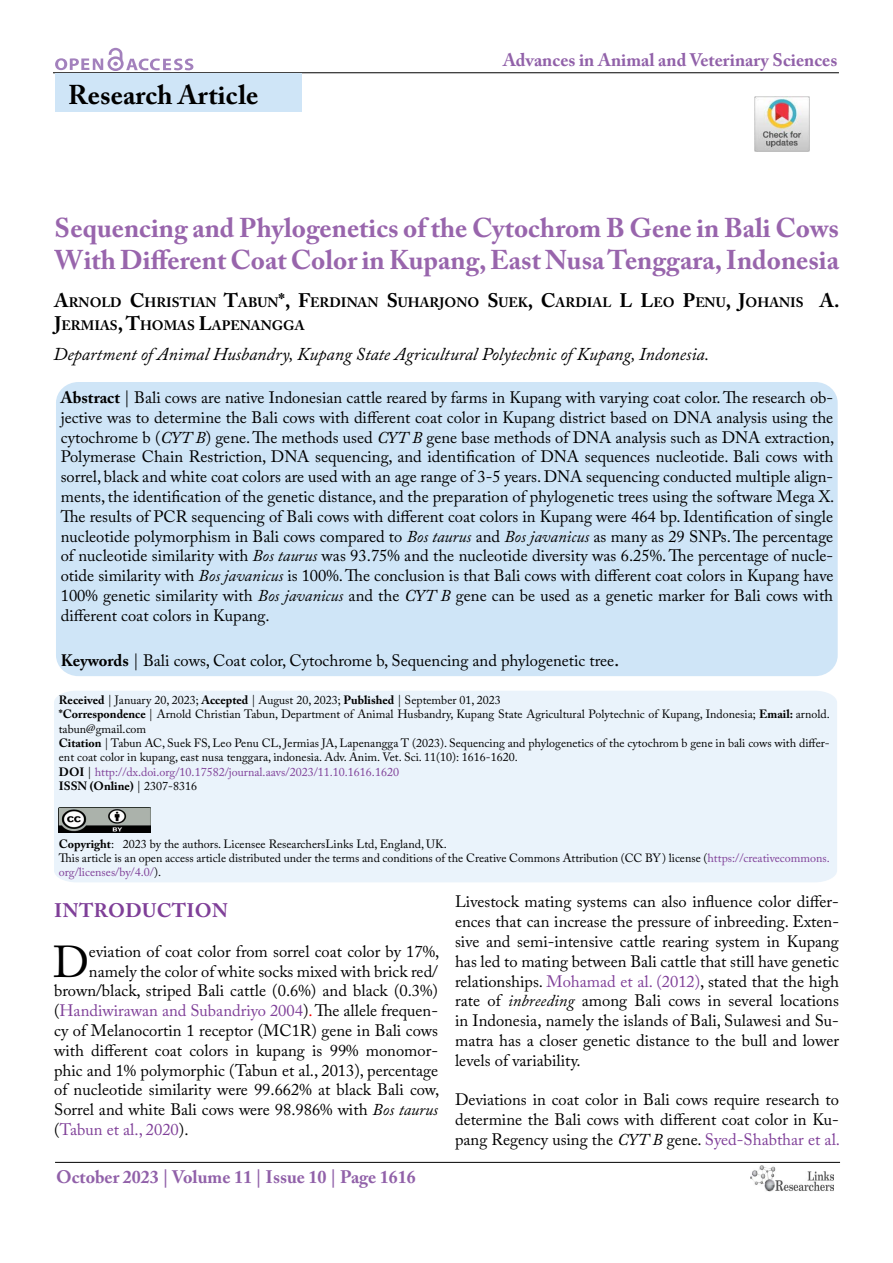
<style>
.page{position:relative;width:893px;height:1263px;background:#fff}
.page>*{position:absolute;margin:0;border:0;box-sizing:border-box;transform-origin:0 0}
.t1{font:44.4px "Adobe Caslon Pro";color:#000}
.t2{font:700 27px/32.4px "Adobe Caslon Pro";color:#7f3f98}
.t3{font:700 27px "Adobe Caslon Pro";letter-spacing:.005em;color:#000}
.t4{font:700 19.5px "Adobe Caslon Pro";letter-spacing:.025em;color:#7f3f98}
.t5{font:italic 18px "Adobe Caslon Pro";color:#000}
.t6{font:700 18px "Adobe Caslon Pro";color:#9161a9}
.t7{font:16.5px/19.8px "Adobe Caslon Pro";color:#000;text-align:justify}
.t8{font:16.5px "Adobe Caslon Pro";color:#7f3f98}
.t9{font:700 13.65px/23.4px "Adobe Caslon Pro";color:#000}
.t10{font:12px/14.4px "Adobe Caslon Pro";color:#000}
.s1{font-size:19.5px}
.s2{font-weight:700}
.s3{font-style:italic}
.s4{font-size:21px;color:#0d0d0d}
.s5{color:#7f3f98}
.s6{color:#000}
.s7{color:#f00}
</style>
<div class="page">
<hr style="left:53px;top:72px;width:786px;height:1px;background:#000">
<hr style="left:55px;top:1162px;width:785px;height:1px;background:#000">
<svg style="left:55px;top:48px;width:138px;height:23px"></svg>
<img style="left:750px;top:1166px;width:83px;height:26px">
<div style="left:55px;top:74px;width:247px;height:38px;background:#cfe5f7"></div>
<div style="left:56px;top:382px;width:782px;height:294px;background:#cfe5f7;border-radius:22px"></div>
<div style="left:54px;top:691px;width:783px;height:191px;background:#eaf3fb"></div>
<img style="left:59px;top:807px;width:91px;height:25px">
<img style="left:754px;top:96px;width:55px;height:56px">
<h2 class="t3" style="left:68px;top:79px;width:192px">Research Article</h2>
<p class="t6" style="left:503px;top:50px;width:336px">Advances in Animal and Veterinary Sciences</p>
<h2 class="t2" style="left:55px;top:211px;width:786px">Sequencing and Phylogenetics of the Cytochrom B Gene in Bali Cows<br>With Different Coat Color in Kupang, East Nusa Tenggara, Indonesia</h2>
<p class="t9" style="left:55px;top:290px;width:786px"><span class="s1">A</span>RNOLD <span class="s1">C</span>HRISTIAN <span class="s1">T</span>ABUN<span class="s1">*, F</span>ERDINAN <span class="s1">S</span>UHARJONO <span class="s1">S</span>UEK<span class="s1">, C</span>ARDIAL <span class="s1">L L</span>EO <span class="s1">P</span>ENU<span class="s1">, J</span>OHANIS <span class="s1">A.<br>J</span>ERMIAS<span class="s1">, T</span>HOMAS <span class="s1">L</span>AP ENANGGA</p>
<p class="t5" style="left:53px;top:343px;width:657px">Department of Animal Husbandry, Kupang State Agricultural Polytechnic of Kupang, Indonesia.</p>
<p class="t7" style="left:61px;top:387px;width:775px"><span class="s2">Abstract</span> | Bali cows are native Indonesian cattle reared by farms in Kupang with varying coat color. The research ob&shy;jective was to determine the Bali cows with different coat color in Kupang district based on DNA analysis using the cytochrome b (<span class="s3">CYT B</span>) gene. The methods used <span class="s3">CYT B</span> gene base methods of DNA analysis such as DNA extraction, Polymerase Chain Restriction, DNA sequencing, and identification of DNA sequences nucleotide. Bali cows with sorrel, black and white coat colors are used with an age range of 3-5 years. DNA sequencing conducted multiple align&shy;ments, the identification of the genetic distance, and the preparation of phylogenetic trees using the software Mega X.<br>The results of PCR sequencing of Bali cows with different coat colors in Kupang were 464 bp. Identification of single nucleotide polymorphism in Bali cows compared to <span class="s3">Bos taurus</span> and <span class="s3">Bos javanicus</span> as many as 29 SNPs. The percentage of nucleotide similarity with <span class="s3">Bos taurus</span> was 93.75% and the nucleotide diversity was 6.25%. The percentage of nucle&shy;otide similarity with <span class="s3">Bos javanicus</span> is 100%. The conclusion is that Bali cows with different coat colors in Kupang have 100% genetic similarity with <span class="s3">Bos javanicus</span> and the <span class="s3">CYT B</span> gene can be used as a genetic marker for Bali cows with different coat colors in Kupang.</p>
<p class="t7" style="left:61px;top:650px;width:560px"><span class="s2">Keywords</span> | Bali cows, Coat color, Cytochrome b, Sequencing and phylogenetic tree<span class="s4">.</span></p>
<p class="t10" style="left:59px;top:692px;width:772px"><span class="s2">Received</span> | January 20, 2023; <span class="s2">Accepted</span> | August 20, 2023; <span class="s2">Published</span> | September 01, 2023<br><span class="s2">*Correspondence</span> | Arnold Christian Tabun, Department of Animal Husbandry, Kupang State Agricultural Polytechnic of Kupang, Indonesia; <span class="s2">Email:</span> arnold. tabun@gmail.com<br><span class="s2">Citation</span> | Tabun AC, Suek FS, Leo Penu CL, Jermias JA, Lapenangga T (2023). Sequencing and phylogenetics of the cytochrom b gene in bali cows with differ&shy;ent coat color in kupang, east nusa tenggara, indonesia. Adv. Anim. Vet. Sci. 11(10): 1616-1620.<br><span class="s2">DOI</span> | <span class="s5">http://dx.doi.org/10.17582/journal.aavs/2023/11.10.1616.1620<br></span><span class="s2">ISSN (Online)</span> | 2307-8316</p>
<p class="t10" style="left:59px;top:836px;width:772px"><span class="s2">Copyright</span>: 2023 by the authors. Licensee ResearchersLinks Ltd, England, UK.<br>This article is an open access article distributed under the terms and conditions of the Creative Commons Attribution (CC BY) license (<span class="s5">https://creativecommons. org/licenses/by/4.0/</span>).</p>
<p class="t4" style="left:54px;top:899px;width:175px">Introduction</p>
<h1 class="t1" style="left:53px;top:935px;width:38px">D</h1>
<p class="t7" style="left:89px;top:941px;width:352px">eviation of coat color from sorrel coat color by 17%,</p>
<p class="t7" style="left:89px;top:961px;width:351px">namely the color of white socks mixed with brick red/</p>
<p class="t7" style="left:54px;top:981px;width:385px">brown/black, striped Bali cattle (0.6%) and black (0.3%)</p>
<p class="t8" style="left:54px;top:1001px;width:385px"><span class="s6">(</span>Handiwirawan and Subandriyo 2004<span class="s6">)</span><span class="s7">.</span> <span class="s6">The allele frequen-</span></p>
<p class="t7" style="left:54px;top:1020px;width:385px">cy of Melanocortin 1 receptor (MC1R) gene in Bali cows</p>
<p class="t7" style="left:54px;top:1040px;width:385px">with different coat colors in kupang is 99% monomor-</p>
<p class="t7" style="left:54px;top:1060px;width:385px">phic and 1% polymorphic (Tabun et al., 2013), percentage</p>
<p class="t7" style="left:54px;top:1080px;width:387px">of nucleotide similarity were 99.662% at black Bali cow,</p>
<p class="t7" style="left:54px;top:1099px;width:385px">Sorrel and white Bali cows were 98.986% with <span class="s3">Bos taurus</span></p>
<p class="t8" style="left:54px;top:1120px;width:136px"><span class="s6">(</span>Tabun et al., 2020<span class="s6">).</span></p>
<p class="t6" style="left:56px;top:1166px;width:361px">October 2023 | Volume 11 | Issue 10 | Page 1616</p>
<p class="t7" style="left:455px;top:892px;width:385px">Livestock mating systems can also influence color differ&shy;ences that can increase the pressure of inbreeding. Exten&shy;sive and semi-intensive cattle rearing system in Kupang has led to mating between Bali cattle that still have genetic relationships. <span class="s5">Mohamad et al. (2012)</span>, stated that the high rate of <span class="s3">inbreeding</span> among Bali cows in several locations in Indonesia, namely the islands of Bali, Sulawesi and Su&shy;matra has a closer genetic distance to the bull and lower levels of variability.</p>
<p class="t7" style="left:455px;top:1090px;width:386px">Deviations in coat color in Bali cows require research to determine the Bali cows with different coat color in Ku&shy;pang Regency using the <span class="s3">CYT B</span> gene. <span class="s5">Syed-Shabthar et al.</span></p>
</div>
